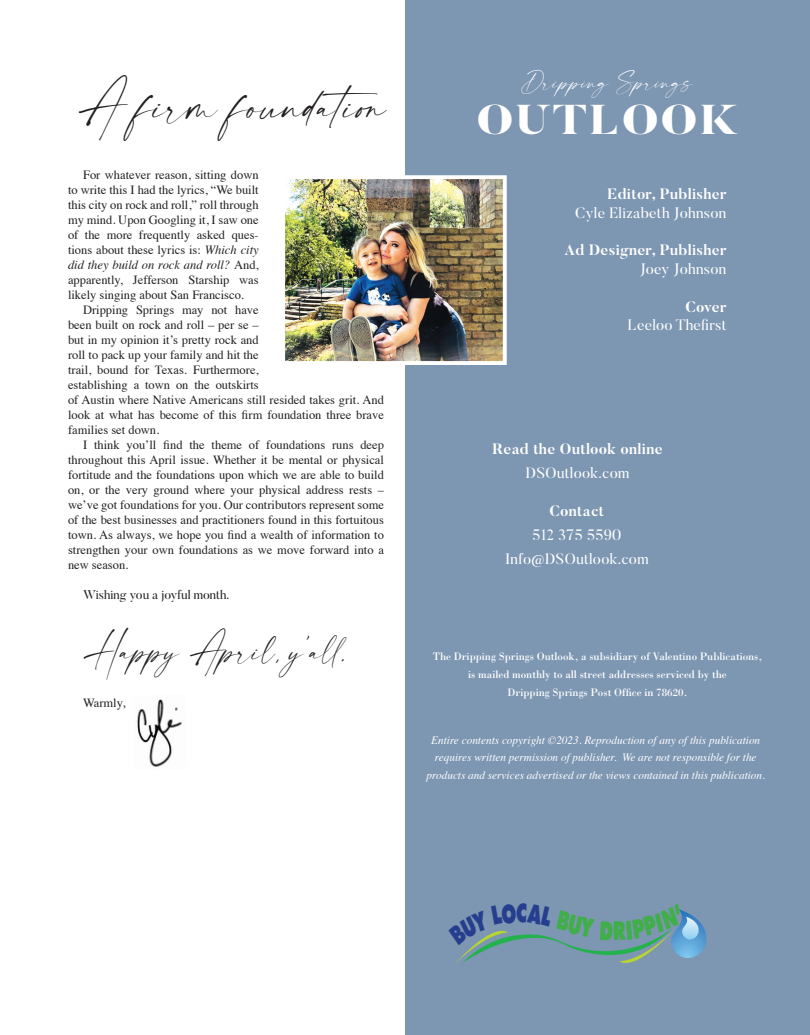
<style>
.page{position:relative;width:810px;height:1035px;background:#fff}
.page>*{position:absolute;margin:0;border:0;box-sizing:border-box;transform-origin:0 0}
.t1{font:800 41.5px "Butler";letter-spacing:.04em;color:#fff;scale:1.13 1}
.t2{font:37.5px "modernline Personal Use";color:#231f20}
.Col__Body{font:27.5px "modernline Personal Use";color:#231f20}
.t3{font:16.25px "modernline Personal Use";letter-spacing:.01em;color:#fff;scale:1.13 1}
.t4{font:15px "Butler";letter-spacing:.02em;color:#fff}
.t5{font:700 15px "Butler";letter-spacing:.02em;color:#fff}
.Col__Body-2{font:12.5px/15px "Times";color:#231f20;text-align:justify}
.Col__Body-3{font:12.5px "Butler";color:#231f20}
.t6{font:italic 11.25px/17.5px "Times";color:#fff;text-align:center}
.t7{font:11.25px "Bodoni";color:#fff}
.s1{font-style:italic}
.s2{font-family:"Minion Pro"}
</style>
<div class="page">
<div style="left:405px;top:0;width:405px;height:1035px;background:#7d96b2"></div>
<img style="left:286px;top:180px;width:216px;height:180px">
<div style="left:281px;top:175px;width:226px;height:190px;border:4px solid #fff"></div>
<img style="left:137px;top:699px;width:45px;height:68px">
<svg style="left:455px;top:909px;width:252px;height:55px"></svg>
<p class="t2" style="left:78px;top:86px;width:315px">A firm foundation</p>
<p class="Col__Body-2" style="left:68px;top:167px;width:192px;text-indent:15px">For whatever reason, sitting down to write this I had the lyrics, “We built this city on rock and roll,” roll through my mind. Upon Googling it, I saw one of the more frequently asked ques&shy;tions about these lyrics is: <span class="s1">Which city did they build on rock and roll?</span> And, apparently, Jefferson Starship was likely singing about San Francisco.</p>
<p class="Col__Body-2" style="left:68px;top:302px;width:317px;text-align:left;text-indent:15px">Dripping Springs may not have<br>been built on rock and roll – per se –<br>but in my opinion it’s pretty rock and<br>roll to pack up your family and hit the<br>trail, bound for Texas. Furthermore,<br>establishing a town on the outskirts<br>of Austin where Native Americans still resided takes grit. And look at what has become of this firm foundation three brave families set down.</p>
<p class="Col__Body-2" style="left:68px;top:437px;width:317px;text-indent:15px">I think you’ll find the theme of foundations runs deep throughout this April issue. Whether it be mental or physical fortitude and the foundations upon which we are able to build on, or the very ground where your physical address rests – we’ve got foundations for you. Our contributors represent some of the best businesses and practitioners found in this fortuitous town. As always, we hope you find a wealth of information to strengthen your own foundations as we move forward into a new season.</p>
<p class="Col__Body-3" style="left:83px;top:587px;width:148px">Wishing you a joyful month.</p>
<p class="Col__Body" style="left:83px;top:637px;width:268px">Happy April, y’all.</p>
<p class="Col__Body-2" style="left:83px;top:695px;width:44px">Warmly<span class="s2">,</span></p>
<p class="t3" style="left:521px;top:74px;width:154px">Dripping Springs</p>
<p class="t1" style="left:477px;top:93px;width:233px">OUTLOOK</p>
<p class="t5" style="left:608px;top:184px;width:120px">Editor, Publisher</p>
<p class="t4" style="left:575px;top:203px;width:153px">Cyle Elizabeth Johnson</p>
<p class="t5" style="left:564px;top:241px;width:164px">Ad Designer, Publisher</p>
<p class="t4" style="left:640px;top:259px;width:88px">Joey Johnson</p>
<p class="t5" style="left:686px;top:297px;width:42px">Cover</p>
<p class="t4" style="left:628px;top:316px;width:100px">Leeloo Thefirst</p>
<p class="t5" style="left:492px;top:439px;width:172px">Read the Outlook online</p>
<p class="t4" style="left:526px;top:463px;width:105px">DSOutlook.com</p>
<p class="t5" style="left:550px;top:501px;width:56px">Contact</p>
<p class="t4" style="left:532px;top:525px;width:90px">512 375 5590</p>
<p class="t4" style="left:505px;top:549px;width:145px">Info@DSOutlook.com</p>
<p class="t7" style="left:433px;top:649px;width:331px">The Dripping Springs Outlook, a subsidiary of Valentino Publications,</p>
<p class="t7" style="left:468px;top:668px;width:260px">is mailed monthly to all street addresses serviced by the</p>
<p class="t7" style="left:508px;top:686px;width:181px">Dripping Springs Post Office in 78620.</p>
<p class="t6" style="left:427px;top:731px;width:340px">Entire contents copyright ©2023. Reproduction of any of this publication requires written permission of publisher. We are not responsible for the products and services advertised or the views contained in this publication.</p>
</div>
